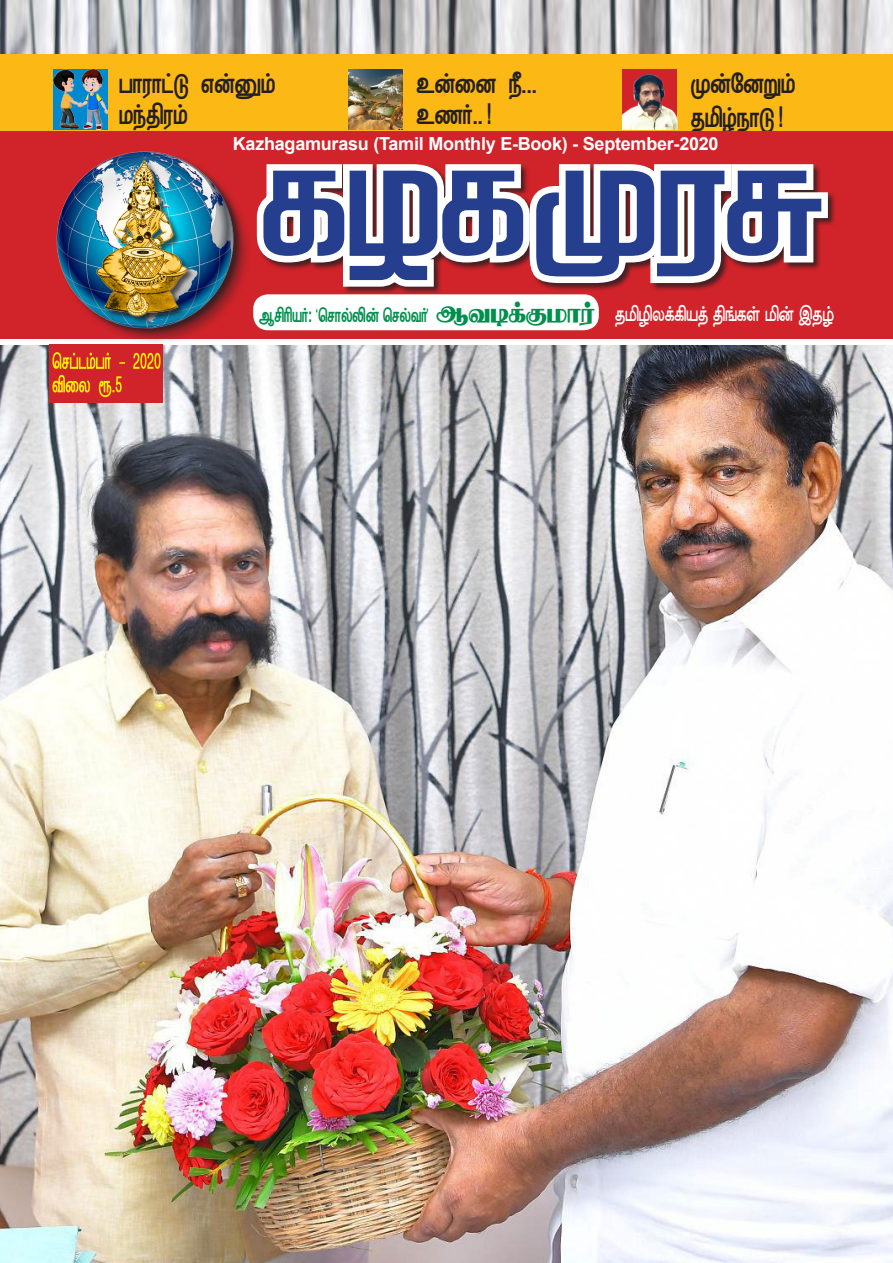
<style>
.page{position:relative;width:893px;height:1263px;background:#fff}
.page>*{position:absolute;margin:0;border:0;box-sizing:border-box;transform-origin:0 0}
.t1{font:156.9px "TAM Isaac";letter-spacing:-.025em;color:#253f8e;scale:1.23 1}
.t2{font:26.25px "TAM Tamil 005";letter-spacing:-.015em;color:#fff;scale:.86 1}
.t3{font:700 26.1px/31.2px "A058 TAM Elango Mullai";letter-spacing:-.025em;color:#231f20}
.t4{font:24px "TAM Tamil 005";letter-spacing:-.015em;color:#fff;scale:.77 1}
.t5{font:700 18.6px "A058 TAM Elango Mullai";letter-spacing:-.025em;color:#008f4d;scale:.9 1}
.t6{font:700 18px "Arial";letter-spacing:-.015em;color:#fff}
.s1{font-family:"TAM Vidu 5";font-weight:400;font-size:33.6px}
</style>
<div class="page">
<img style="left:0;top:0;width:893px;height:54px">
<div style="left:0;top:54px;width:893px;height:163px;background:#fcb814"></div>
<img style="left:0;top:345px;width:893px;height:918px">
<img style="left:580px;top:345px;width:313px;height:299px">
<img style="left:53px;top:69px;width:55px;height:60px">
<img style="left:348px;top:69px;width:55px;height:61px">
<img style="left:623px;top:69px;width:54px;height:61px">
<svg style="left:0;top:138px;width:893px;height:207px;background:#d74046"></svg>
<svg style="left:252px;top:160px;width:582px;height:134px"></svg>
<div style="left:60px;top:154px;width:192px;height:192px;background:#231f20;opacity:.4"></div>
<img style="left:51px;top:149px;width:189px;height:185px">
<div style="left:97px;top:160px;width:98px;height:165px;background:#231f20;opacity:.75"></div>
<img style="left:94px;top:156px;width:98px;height:163px">
<div style="left:253px;top:294px;width:346px;height:36px;background:#fff;border-radius:15px"></div>
<div style="left:1px;top:131px;width:891px;height:18px;background:#d1232a"></div>
<div style="left:245px;top:131px;width:647px;height:29px;background:#d1232a"></div>
<div style="left:607px;top:301px;width:232px;height:28px;background:#d2232a"></div>
<div style="left:50px;top:344px;width:113px;height:58px;background:#d1232a"></div>
<svg style="left:49px;top:352px;width:112px;height:48px"></svg>
<p class="t3" style="left:119px;top:70px;width:158px">ð£ó£†´ â¡Â‹ ñ‰Fó‹</p>
<p class="t3" style="left:416px;top:70px;width:123px">à¡¬ù c... àí˜..!</p>
<p class="t3" style="left:690px;top:68px;width:107px;line-height:34.3px">º¡«ùÁ‹ îI›ï£´!</p>
<p class="t1" style="left:259px;top:119px;width:461px">èöèºó²</p>
<p class="t2" style="left:611px;top:299px;width:263px">îINô‚Aòˆ Fƒèœ Þî›</p>
<p class="t6" style="left:233px;top:131px;width:487px">Kazhagamurasu (Tamil Monthly E-Book) - September-2020</p>
<p class="t5" style="left:259px;top:306px;width:374px">ÝCKò˜: ‘ªê£™L¡ ªê™õ˜’ <span class="s1">Ýõ®‚°ñ£˜</span></p>
<p class="t4" style="left:615px;top:302px;width:286px">îINô‚Aòˆ Fƒèœ I¡ Þî›</p>
</div>
